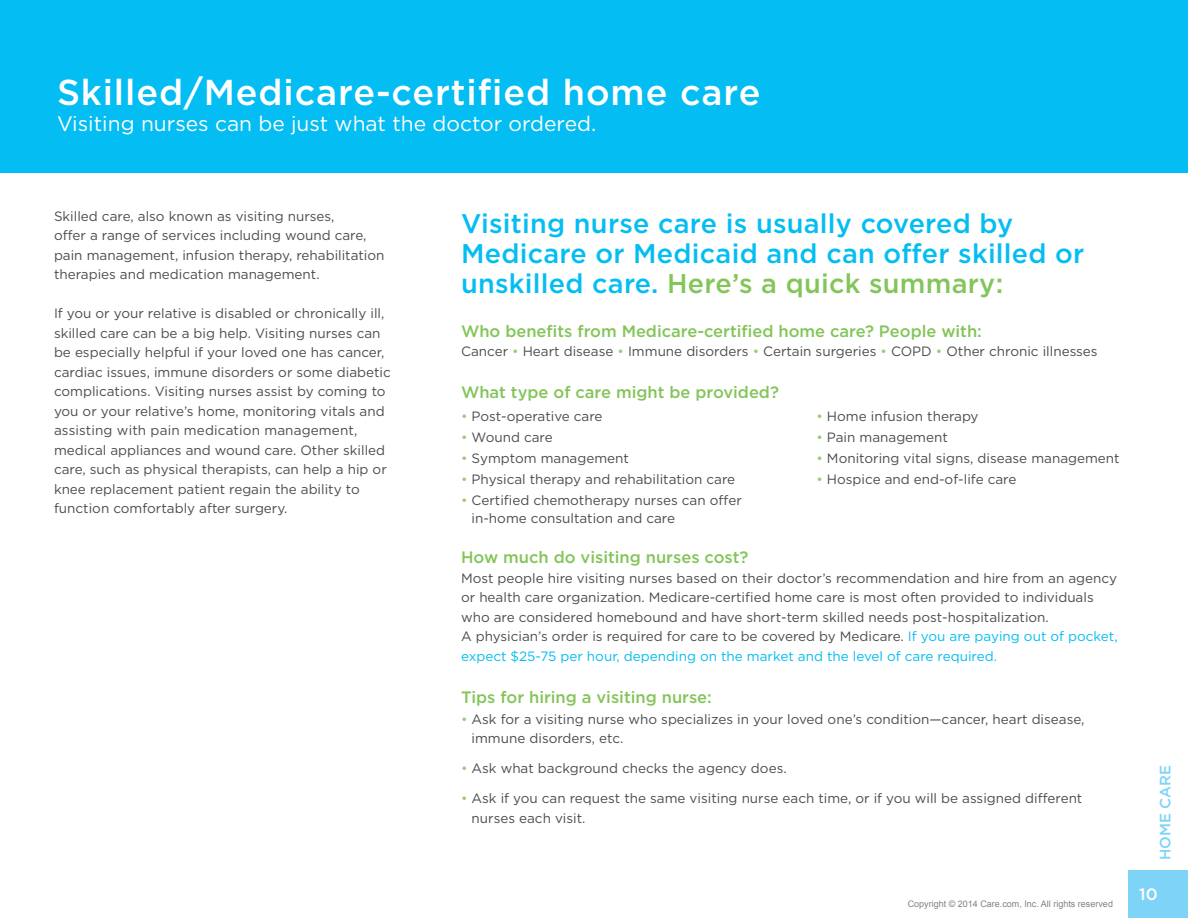
<style>
.page{position:relative;width:1188px;height:918px;background:#fff}
.page>*{position:absolute;margin:0;border:0;box-sizing:border-box;transform-origin:0 0}
.t1{font:500 36px "Gotham";letter-spacing:.025em;color:#fff}
.t2{font:500 27px/30px "Gotham";letter-spacing:.01em;color:#04bdf2}
.t3{font:21px "Gotham";color:#fff}
.t4{font:500 16.5px "Gotham";color:#83c559}
.t5{font:500 16.5px "Gotham";color:#fff}
.t6{font:500 15px "Gotham";color:#7ed4f6}
.t7{font:13.5px/19.5px "Gotham";color:#4b4c4d}
.t8{font:9px "Arial";color:#808285}
.s1{color:#83c559}
.s2{color:#96cc72}
.s3{color:#04bdf2}
</style>
<div class="page">
<div style="left:1129px;top:870px;width:59px;height:48px;background:#7ed4f6"></div>
<div style="left:0;top:0;width:1188px;height:173px;background:#04bdf2"></div>
<h1 class="t1" style="left:57px;top:69px;width:705px">Skilled/Medicare-certified home care</h1>
<h3 class="t3" style="left:57px;top:110px;width:541px">Visiting nurses can be just what the doctor ordered.</h3>
<p class="t7" style="left:54px;top:206px;width:332px">Skilled care, also known as visiting nurses,<br>offer a range of services including wound care, pain management, infusion therapy, rehabilitation therapies and medication management.</p>
<p class="t7" style="left:54px;top:303px;width:338px">If you or your relative is disabled or chronically ill, skilled care can be a big help. Visiting nurses can be especially helpful if your loved one has cancer, cardiac issues, immune disorders or some diabetic complications. Visiting nurses assist by coming to you or your relative’s home, monitoring vitals and assisting with pain medication management, medical appliances and wound care. Other skilled care, such as physical therapists, can help a hip or knee replacement patient regain the ability to function comfortably after surgery.</p>
<h2 class="t2" style="left:461px;top:208px;width:625px">Visiting nurse care is usually covered by<br>Medicare or Medicaid and can offer skilled or unskilled care. <span class="s1">Here’s a quick summary:</span></h2>
<p class="t4" style="left:461px;top:320px;width:522px">Who benefits from Medicare-certified home care? People with:</p>
<p class="t7" style="left:461px;top:341px;width:638px">Cancer <span class="s2">•</span> Heart disease <span class="s2">•</span> Immune disorders <span class="s2">•</span> Certain surgeries <span class="s2">•</span> COPD <span class="s2">•</span> Other chronic illnesses</p>
<p class="t4" style="left:461px;top:381px;width:319px">What type of care might be provided?</p>
<p class="t7" style="left:461px;top:406px;width:143px"><span class="s2">•</span> Post-operative care</p>
<p class="t7" style="left:461px;top:427px;width:93px"><span class="s2">•</span> Wound care</p>
<p class="t7" style="left:461px;top:448px;width:169px"><span class="s2">•</span> Symptom management</p>
<p class="t7" style="left:461px;top:469px;width:276px"><span class="s2">•</span> Physical therapy and rehabilitation care</p>
<p class="t7" style="left:472px;top:491px;width:272px;line-height:18px;text-indent:-11px"><span class="s2">•</span> Certified chemotherapy nurses can offer in-home consultation and care</p>
<p class="t7" style="left:816px;top:406px;width:164px"><span class="s2">•</span> Home infusion therapy</p>
<p class="t7" style="left:816px;top:427px;width:133px"><span class="s2">•</span> Pain management</p>
<p class="t7" style="left:816px;top:448px;width:305px"><span class="s2">•</span> Monitoring vital signs, disease management</p>
<p class="t7" style="left:816px;top:469px;width:202px"><span class="s2">•</span> Hospice and end-of-life care</p>
<p class="t4" style="left:461px;top:546px;width:289px">How much do visiting nurses cost?</p>
<p class="t7" style="left:461px;top:568px;width:658px">Most people hire visiting nurses based on their doctor’s recommendation and hire from an agency or health care organization. Medicare-certified home care is most often provided to individuals who are considered homebound and have short-term skilled needs post-hospitalization.<br>A physician’s order is required for care to be covered by Medicare. <span class="s3">If you are paying out of pocket, expect $25-75 per hour, depending on the market and the level of care required.</span></p>
<p class="t4" style="left:461px;top:686px;width:252px">Tips for hiring a visiting nurse:</p>
<p class="t7" style="left:472px;top:709px;width:615px;text-indent:-11px"><span class="s2">•</span> Ask for a visiting nurse who specializes in your loved one’s condition—cancer, heart disease, immune disorders, etc.</p>
<p class="t7" style="left:461px;top:758px;width:327px"><span class="s2">•</span> Ask what background checks the agency does.</p>
<p class="t7" style="left:472px;top:788px;width:612px;text-indent:-11px"><span class="s2">•</span> Ask if you can request the same visiting nurse each time, or if you will be assigned different nurses each visit.</p>
<p class="t8" style="left:908px;top:898px;width:207px">Copyright © 2014 Care.com, Inc. All rights reserved</p>
<p class="t6" style="left:1155px;top:860px;width:97px;rotate:-90deg">HOME CARE</p>
<p class="t5" style="left:1139px;top:884px;width:20px">10</p>
</div>
